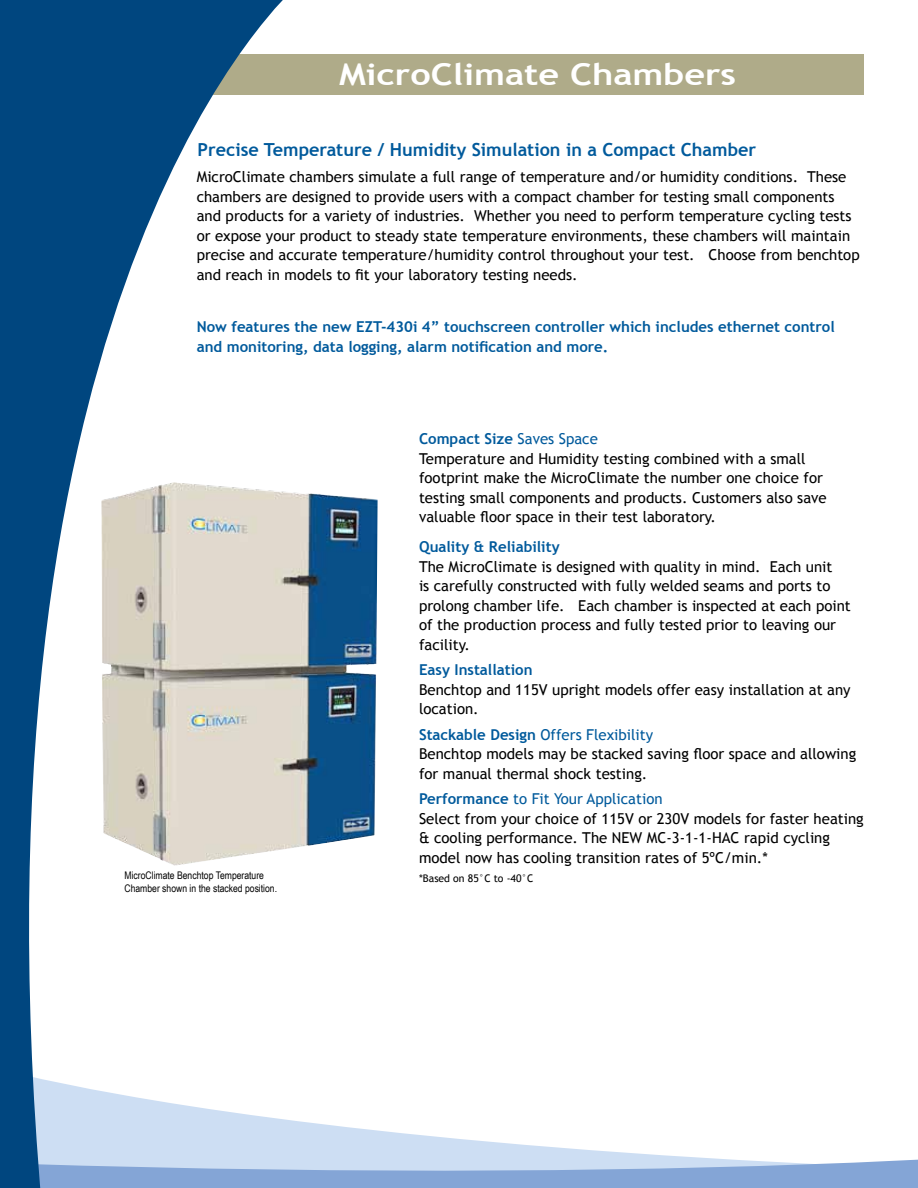
<style>
.page{position:relative;width:918px;height:1188px;background:#fff}
.page>*{position:absolute;margin:0;border:0;box-sizing:border-box;transform-origin:0 0}
.t1{font:700 30px "Trebuchet MS";color:#fff;scale:1.2 1}
.t2{font:700 18px "Trebuchet MS";color:#005a9c}
.t3{font:15px/19.5px "Trebuchet MS";color:#000}
.t4{font:700 15px/19.5px "Trebuchet MS";color:#005a9c}
.t5{font:10.5px/12.6px "Arial Narrow";color:#000}
.t6{font:10.5px "Trebuchet MS";color:#000}
.s1{font-weight:700;color:#005a9c}
.s2{color:#005a9c}
</style>
<div class="page">
<svg style="left:296px;top:1121px;width:622px;height:67px"></svg>
<div style="left:150px;top:54px;width:714px;height:40px;background:#afab89"></div>
<img style="left:296px;top:493px;width:82px;height:355px">
<svg style="left:0;top:0;width:296px;height:1188px"></svg>
<h1 class="t1" style="left:339px;top:56px;width:332px">MicroClimate Chambers</h1>
<p class="t2" style="left:198px;top:138px;width:560px">Precise Temperature / Humidity Simulation in a Compact Chamber</p>
<p class="t3" style="left:197px;top:167px;width:664px">MicroClimate chambers simulate a full range of temperature and/or humidity conditions. These chambers are designed to provide users with a compact chamber for testing small components and products for a variety of industries. Whether you need to perform temperature cycling tests or expose your product to steady state temperature environments, these chambers will maintain precise and accurate temperature/humidity control throughout your test. Choose from benchtop and reach in models to fit your laboratory testing needs.</p>
<p class="t4" style="left:197px;top:317px;width:640px">Now features the new EZT-430i 4” touchscreen controller which includes ethernet control and monitoring, data logging, alarm notification and more.</p>
<p class="t5" style="left:124px;top:869px;width:154px">MicroClimate Benchtop Temperature<br>Chamber shown in the stacked position.</p>
<p class="t3" style="left:419px;top:429px;width:409px"><span class="s1">Compact Size</span> <span class="s2">Saves Space<br></span>Temperature and Humidity testing combined with a small footprint make the MicroClimate the number one choice for testing small components and products. Customers also save valuable floor space in their test laboratory.</p>
<p class="t4" style="left:419px;top:537px;width:142px">Quality &amp; Reliability</p>
<p class="t3" style="left:419px;top:557px;width:433px">The MicroClimate is designed with quality in mind. Each unit<br>is carefully constructed with fully welded seams and ports to prolong chamber life. Each chamber is inspected at each point of the production process and fully tested prior to leaving our facility.</p>
<p class="t4" style="left:419px;top:660px;width:115px">Easy Installation</p>
<p class="t3" style="left:419px;top:680px;width:433px">Benchtop and 115V upright models offer easy installation at any location.</p>
<p class="t3" style="left:419px;top:725px;width:439px"><span class="s1">Stackable Design</span> <span class="s2">Offers Flexibility<br></span>Benchtop models may be stacked saving floor space and allowing for manual thermal shock testing.</p>
<p class="t3" style="left:419px;top:789px;width:446px"><span class="s1">Performance</span> <span class="s2">to Fit Your Application<br></span>Select from your choice of 115V or 230V models for faster heating &amp; cooling performance. The NEW MC-3-1-1-HAC rapid cycling model now has cooling transition rates of 5ºC/min.*</p>
<p class="t6" style="left:419px;top:872px;width:116px">*Based on 85°C to -40°C</p>
</div>
